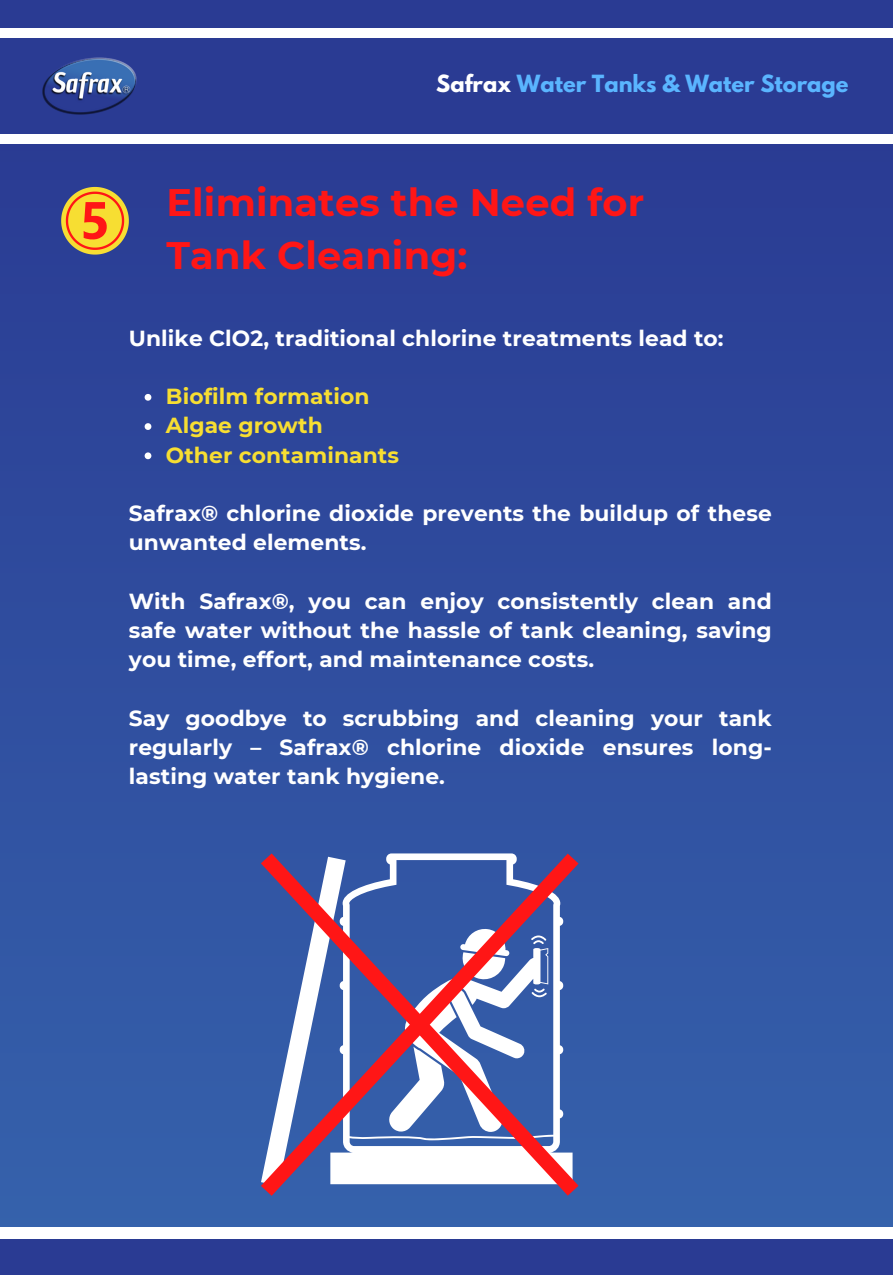
<style>
.page{position:relative;width:893px;height:1275px;background:#fff}
.page>*{position:absolute;margin:0;border:0;box-sizing:border-box;transform-origin:0 0}
.t1{font:700 38.25px/52.8px "Montserrat";letter-spacing:.005em;color:#ff1616}
.t2{font:700 21.75px/29.2px "Montserrat";letter-spacing:.005em;color:#fff;text-align:justify}
.t3{font:700 21.75px "Montserrat";letter-spacing:.005em;color:#f7de32}
.t4{font:700 21px "League Spartan";color:#5ab5ff}
.s1{color:#fff}
</style>
<div class="page">
<div style="left:0;top:1239px;width:892px;height:36px;background:#2a3b93"></div>
<div style="left:0;top:0;width:892px;height:28px;background:#2a3b93"></div>
<div style="left:0;top:39px;width:892px;height:94px;background:#2a3b93"></div>
<div style="left:0;top:145px;width:892px;height:1081px;background:linear-gradient(to bottom,#2a3b93,#3562ac)"></div>
<img style="left:42px;top:57px;width:95px;height:58px">
<svg style="left:144px;top:394px;width:7px;height:7px"></svg>
<svg style="left:144px;top:423px;width:7px;height:7px"></svg>
<svg style="left:144px;top:452px;width:7px;height:7px"></svg>
<svg style="left:61px;top:187px;width:68px;height:67px;background:#cd9341"></svg>
<svg style="left:245px;top:838px;width:348px;height:373px"></svg>
<p class="t4" style="left:436px;top:73px;width:413px"><span class="s1">Safrax</span> Water Tanks &amp; Water Storage</p>
<p class="t1" style="left:166px;top:176px;width:479px">Eliminates the Need for<br>Tank Cleaning:</p>
<p class="t2" style="left:129px;top:323px;width:596px">Unlike ClO2, traditional chlorine treatments lead to:</p>
<p class="t3" style="left:166px;top:383px;width:205px">Biofilm formation</p>
<h2 class="t3" style="left:166px;top:412px;width:158px">Algae growth</h2>
<p class="t3" style="left:166px;top:441px;width:234px">Other contaminants</p>
<p class="t2" style="left:129px;top:499px;width:644px">Safrax® chlorine dioxide prevents the buildup of these unwanted elements.</p>
<h1 class="t2" style="left:129px;top:586px;width:644px">With Safrax®, you can enjoy consistently clean and safe water without the hassle of tank cleaning, saving you time, effort, and maintenance costs.</h1>
<h2 class="t2" style="left:129px;top:703px;width:644px">Say goodbye to scrubbing and cleaning your tank regularly – Safrax® chlorine dioxide ensures long&shy;lasting water tank hygiene.</h2>
</div>
